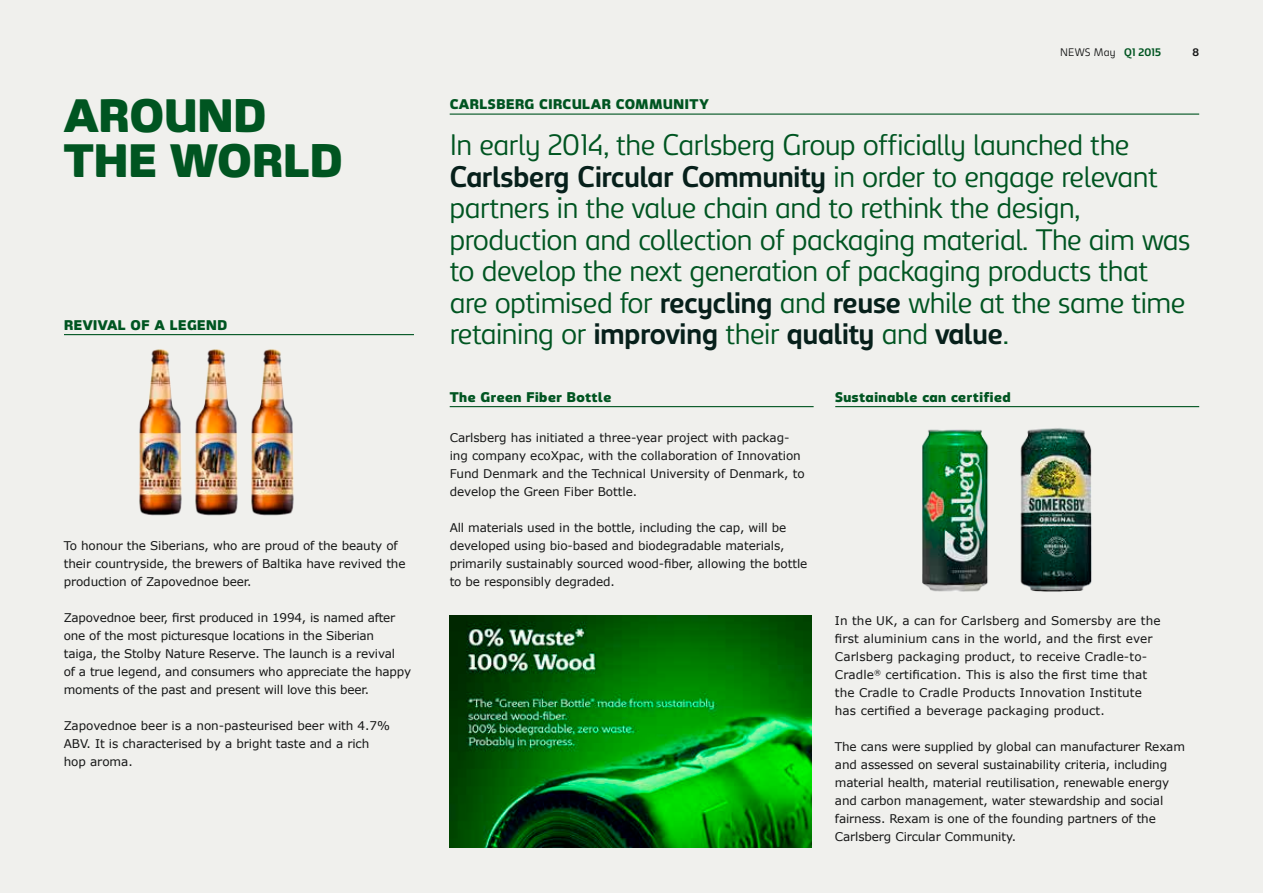
<style>
.page{position:relative;width:1263px;height:893px;background:#f0f0ed}
.page>*{position:absolute;margin:0;border:0;box-sizing:border-box;transform-origin:0 0}
.t1{font:900 45px/45px "Carlsberg Sans";letter-spacing:.01em;color:#005521}
.t2{font:300 28.5px/31.5px "Carlsberg Sans";letter-spacing:-.015em;color:#005521}
.t3{font:900 13.5px "Carlsberg Sans";letter-spacing:.04em;color:#005521}
.t4{font:12px/18px "Verdana";letter-spacing:-.01em;color:#151616}
.t5{font:12px/18px "Verdana";letter-spacing:.01em;color:#151616}
.t6{font:300 10.5px "Carlsberg Sans";letter-spacing:.02em;color:#151616}
.t7{font:700 10.5px "Carlsberg Sans";color:#151616}
.s1{font-weight:700;color:#005521}
.s2{font-weight:700;color:#07201b}
</style>
<div class="page">
<img style="left:449px;top:615px;width:362px;height:232px">
<hr style="left:450px;top:406px;width:364px;height:1px;background:#005521">
<hr style="left:835px;top:406px;width:364px;height:1px;background:#005521">
<hr style="left:64px;top:334px;width:350px;height:1px;background:#005521">
<img style="left:251px;top:349px;width:43px;height:167px">
<img style="left:195px;top:349px;width:43px;height:167px">
<img style="left:139px;top:349px;width:43px;height:167px">
<hr style="left:450px;top:114px;width:749px;height:1px;background:#005521">
<img style="left:1009px;top:406px;width:113px;height:186px">
<img style="left:922px;top:429px;width:67px;height:163px">
<h1 class="t1" style="left:64px;top:90px;width:280px">AROUND<br>THE WORLD</h1>
<p class="t3" style="left:64px;top:315px;width:125px">REVIVAL OF A LEGEN</p>
<p class="t3" style="left:217px;top:315px;width:11px">D</p>
<p class="t4" style="left:64px;top:537px;width:343px">To honour the Siberians, who are proud of the beauty of their countryside, the brewers of Baltika have revived the production of Zapovednoe beer.</p>
<p class="t4" style="left:64px;top:609px;width:349px">Zapovednoe beer, first produced in 1994, is named after one of the most picturesque locations in the Siberian<br>taiga, the Stolby Nature Reserve. The launch is a revival<br>of a true legend, and consumers who appreciate the happy moments of the past and present will love this beer.</p>
<p class="t4" style="left:64px;top:717px;width:328px">Zapovednoe beer is a non-pasteurised beer with 4.7%<br>ABV. It is characterised by a bright taste and a rich hop aroma.</p>
<p class="t3" style="left:450px;top:94px;width:189px">CARLSBERG CIRCULAR COMM</p>
<p class="t3" style="left:663px;top:94px;width:47px">UNITY</p>
<p class="t6" style="left:1060px;top:45px;width:102px">NEWS May <span class="s1">Q1 2015</span></p>
<p class="t7" style="left:1192px;top:45px;width:8px">8</p>
<p class="t2" style="left:450px;top:128px;width:742px">In early 2014, the Carlsberg Group officially launched the <span class="s2">Carlsberg Circular Community</span> in order to engage relevant partners in the value chain and to rethink the design, production and collection of packaging material. The aim was to develop the next generation of packaging products that are optimised for <span class="s2">recycling</span> and <span class="s2">reuse</span> while at the same time retaining or <span class="s2">improving</span> their <span class="s2">quality</span> and <span class="s2">value</span>.</p>
<p class="t3" style="left:450px;top:387px;width:163px">THE GREEN FIBER BOTTLE</p>
<p class="t3" style="left:835px;top:387px;width:177px">SUSTAINABLE CAN CERTIFIED</p>
<p class="t4" style="left:450px;top:429px;width:356px">Carlsberg has initiated a three-year project with packag&shy;ing company ecoXpac, with the collaboration of Innovation Fund Denmark and the Technical University of Denmark, to develop the Green Fiber Bottle.</p>
<p class="t4" style="left:450px;top:519px;width:359px">All materials used in the bottle, including the cap, will be developed using bio-based and biodegradable materials, primarily sustainably sourced wood-fiber, allowing the bottle to be responsibly degraded.</p>
<p class="t5" style="left:835px;top:611px;width:327px">In the UK, a can for Carlsberg and Somersby are the first aluminium cans in the world, and the first ever Carlsberg packaging product, to receive Cradle-to-Cradle<sup>®</sup> certification. This is also the first time that the Cradle to Cradle Products Innovation Institute has certified a beverage packaging product.</p>
<p class="t4" style="left:835px;top:737px;width:352px">The cans were supplied by global can manufacturer Rexam and assessed on several sustainability criteria, including material health, material reutilisation, renewable energy and carbon management, water stewardship and social fairness. Rexam is one of the founding partners of the Carlsberg Circular Community.</p>
</div>
